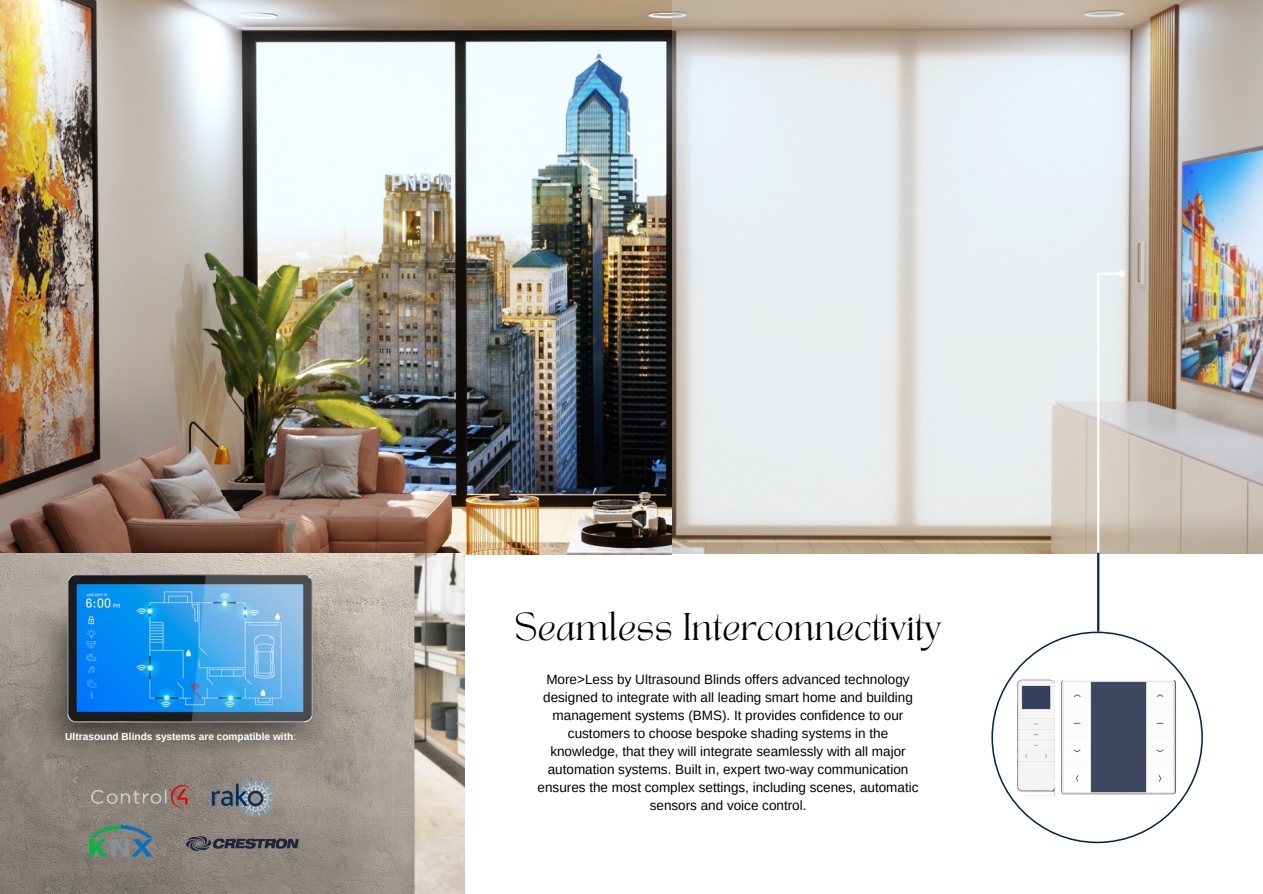
<style>
.page{position:relative;width:1263px;height:894px;background:#fff}
.page>*{position:absolute;margin:0;border:0;box-sizing:border-box;transform-origin:0 0}
.t1{font:27px "TANAEGEAN";color:#000}
.t2{font:13.5px/18px "Arimo";color:#000;text-align:center}
.t3{font:700 10.2px "Arimo";color:#fff}
.s1{font-weight:400}
</style>
<div class="page">
<img style="left:671px;top:0;width:592px;height:554px">
<hr style="left:1097px;top:272px;width:2px;height:280px;background:#fff">
<img style="left:0;top:0;width:671px;height:554px">
<img style="left:0;top:554px;width:464px;height:339px">
<hr style="left:1099px;top:272px;width:19px;height:3px;background:#fff">
<svg style="left:1118px;top:270px;width:7px;height:7px"></svg>
<img style="left:89px;top:766px;width:107px;height:59px">
<img style="left:196px;top:766px;width:93px;height:65px">
<img style="left:89px;top:825px;width:63px;height:31px">
<img style="left:186px;top:836px;width:114px;height:13px">
<svg style="left:991px;top:631px;width:212px;height:212px"></svg>
<hr style="left:1097px;top:552px;width:2px;height:79px;background:#002753">
<img style="left:1004px;top:666px;width:69px;height:147px">
<p class="t3" style="left:65px;top:730px;width:233px">Ultrasound Blinds systems are compatible with<span class="s1">:</span></p>
<h1 class="t1" style="left:514px;top:611px;width:429px">Seamless Interconnectivity</h1>
<p class="t2" style="left:538px;top:670px;width:382px">More&gt;Less by Ultrasound Blinds offers advanced technology designed to integrate with all leading smart home and building management systems (BMS). It provides confidence to our customers to choose bespoke shading systems in the knowledge, that they will integrate seamlessly with all major automation systems. Built in, expert two-way communication ensures the most complex settings, including scenes, automatic sensors and voice control.</p>
</div>
